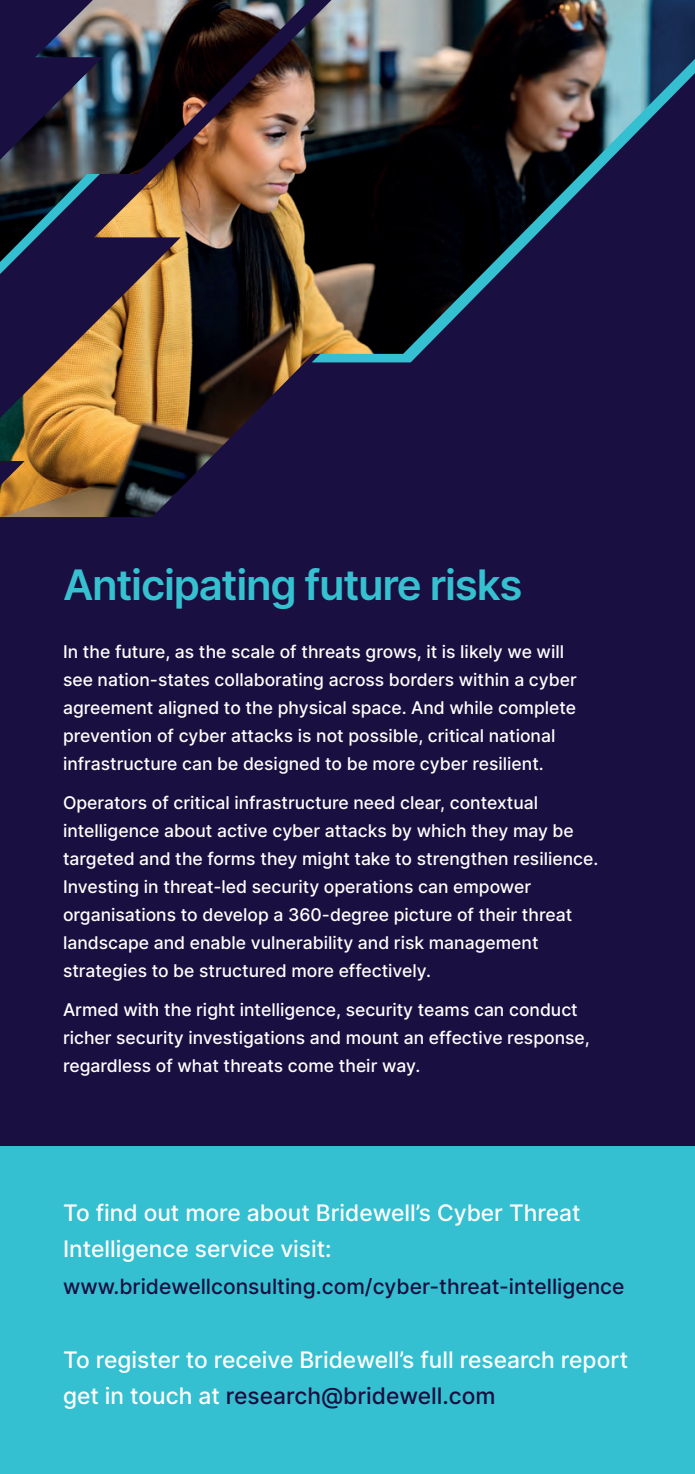
<style>
.page{position:relative;width:695px;height:1474px;background:#fff}
.page>*{position:absolute;margin:0;border:0;box-sizing:border-box;transform-origin:0 0}
.t1{font:600 42px "Inter";letter-spacing:-.03em;color:#36c1d1}
.t2{font:500 22.75px/36.8px "Inter";color:#fff}
.t3{font:500 21px "Inter";color:#180f40}
.t4{font:500 17.5px/28px "Inter";color:#fff}
.s1{color:#180f40}
</style>
<div class="page">
<div style="left:0;top:0;width:694px;height:1473px;background:#190f41"></div>
<div style="left:0;top:1146px;width:694px;height:327px;background:#34c0d1"></div>
<img style="left:0;top:0;width:694px;height:517px">
<h1 class="t1" style="left:63px;top:554px;width:461px">Anticipating future risks</h1>
<p class="t4" style="left:63px;top:637px;width:515px">In the future, as the scale of threats grows, it is likely we will see nation-states collaborating across borders within a cyber agreement aligned to the physical space. And while complete prevention of cyber attacks is not possible, critical national infrastructure can be designed to be more cyber resilient.</p>
<p class="t4" style="left:63px;top:788px;width:536px">Operators of critical infrastructure need clear, contextual intelligence about active cyber attacks by which they may be targeted and the forms they might take to strengthen resilience.<br>Investing in threat-led security operations can empower organisations to develop a 360-degree picture of their threat landscape and enable vulnerability and risk management strategies to be structured more effectively.</p>
<p class="t4" style="left:63px;top:994px;width:528px">Armed with the right intelligence, security teams can conduct richer security investigations and mount an effective response, regardless of what threats come their way.</p>
<h2 class="t2" style="left:63px;top:1193px;width:519px">To find out more about Bridewell’s Cyber Threat<br>Intelligence service visit:</h2>
<p class="t3" style="left:63px;top:1271px;width:563px">www.bridewellconsulting.com/cyber-threat-intelligence</p>
<h2 class="t2" style="left:63px;top:1340px;width:566px">To register to receive Bridewell’s full research report get in touch at <span class="s1">research@bridewell.com</span></h2>
</div>
